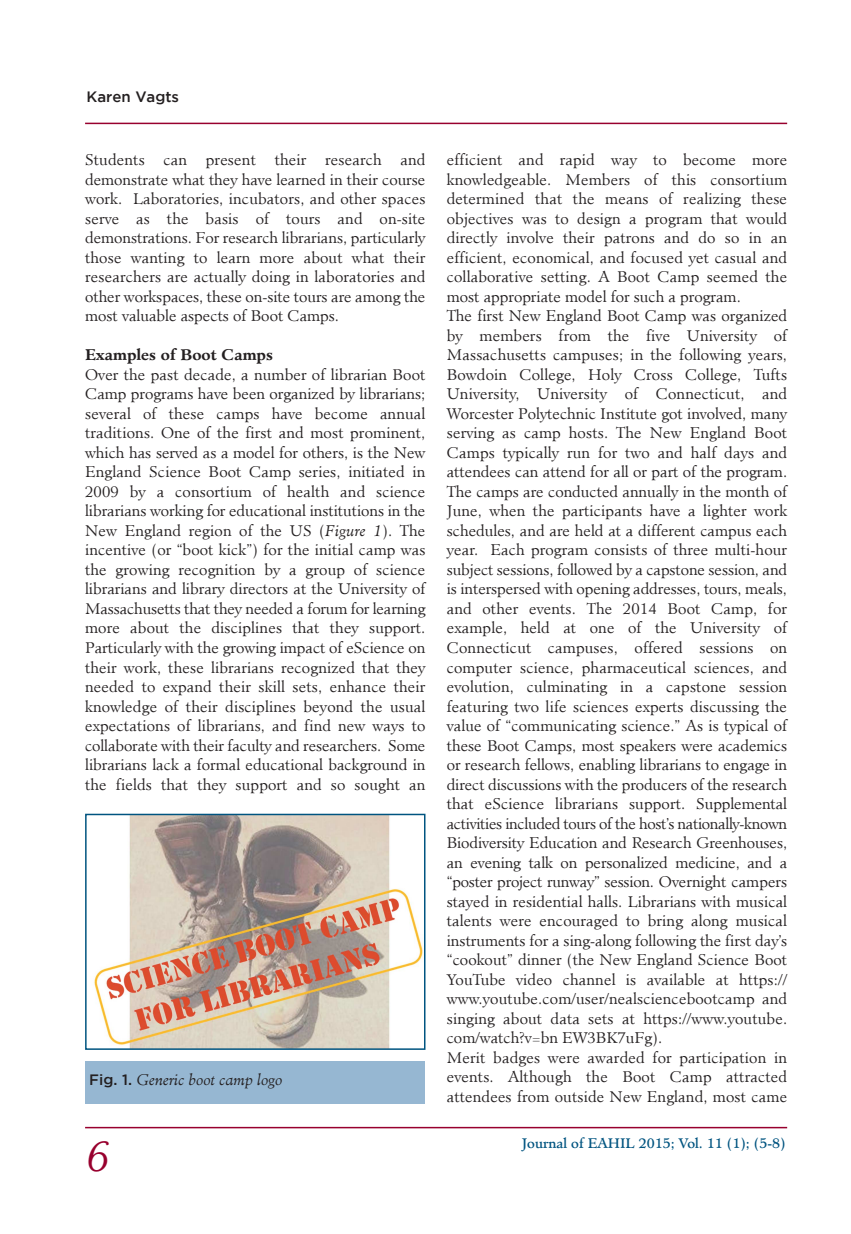
<style>
.page{position:relative;width:851px;height:1234px;background:#fff}
.page>*{position:absolute;margin:0;border:0;box-sizing:border-box;transform-origin:0 0}
.t1{font:italic 300 42px "Minister";color:#98002e}
.t2{font:300 15px/19.5px "Minister";letter-spacing:.01em;color:#231f20;text-align:justify}
.t3{font:italic 300 15px "Minister";color:#231f20}
.t4{font:700 15px "Minister";color:#231f20}
.t5{font:500 15px "Gotham";color:#231f20}
.t6{font:13.5px "Minister";color:#005480}
.s1{font-style:italic}
.s2{font-family:"Gotham";font-weight:500;font-style:normal}
</style>
<div class="page">
<hr style="left:85px;top:1126px;width:702px;height:2px;background:#98002e">
<hr style="left:85px;top:123px;width:702px;height:1px;background:#98002e">
<img style="left:94px;top:816px;width:328px;height:230px">
<div style="left:85px;top:813px;width:340px;height:236px;border:2px solid #005480"></div>
<div style="left:85px;top:1061px;width:339px;height:42px;background:#96b7d2"></div>
<p class="t5" style="left:87px;top:91px;width:94px">Karen Vagts</p>
<p class="t2" style="left:85px;top:151px;width:342px">Students can present their research and demonstrate what they have learned in their course work. Laboratories, incubators, and other spaces serve as the basis of tours and on-site demonstrations. For research librarians, particularly those wanting to learn more about what their researchers are actually doing in laboratories and other workspaces, these on-site tours are among the most valuable aspects of Boot Camps.</p>
<p class="t4" style="left:85px;top:348px;width:189px">Examples of Boot Camps</p>
<p class="t2" style="left:85px;top:365px;width:342px">Over the past decade, a number of librarian Boot Camp programs have been organized by librarians; several of these camps have become annual traditions. One of the first and most prominent, which has served as a model for others, is the New England Science Boot Camp series, initiated in 2009 by a consortium of health and science librarians working for educational institutions in the New England region of the US (<span class="s1">Figure 1</span>). The incentive (or “boot kick”) for the initial camp was the growing recognition by a group of science librarians and library directors at the University of Massachusetts that they needed a forum for learning more about the disciplines that they support.<br>Particularly with the growing impact of eScience on their work, these librarians recognized that they needed to expand their skill sets, enhance their knowledge of their disciplines beyond the usual expectations of librarians, and find new ways to collaborate with their faculty and researchers. Some librarians lack a formal educational background in the fields that they support and so sought an</p>
<p class="t3" style="left:89px;top:1072px;width:195px"><span class="s2">Fig. 1.</span> Generic boot camp logo</p>
<p class="t2" style="left:446px;top:151px;width:342px;text-align:left">efficient and rapid way to become more knowledgeable. Members of this consortium determined that the means of realizing these objectives was to design a program that would directly involve their patrons and do so in an efficient, economical, and focused yet casual and collaborative setting. A Boot Camp seemed the most appropriate model for such a program.<br>The first New England Boot Camp was organized by members from the five University of Massachusetts campuses; in the following years, Bowdoin College, Holy Cross College, Tufts University, University of Connecticut, and Worcester Polytechnic Institute got involved, many serving as camp hosts. The New England Boot Camps typically run for two and half days and attendees can attend for all or part of the program.<br>The camps are conducted annually in the month of June, when the participants have a lighter work schedules, and are held at a different campus each year. Each program consists of three multi-hour subject sessions, followed by a capstone session, and is interspersed with opening addresses, tours, meals, and other events. The 2014 Boot Camp, for example, held at one of the University of Connecticut campuses, offered sessions on computer science, pharmaceutical sciences, and evolution, culminating in a capstone session featuring two life sciences experts discussing the value of “communicating science.” As is typical of these Boot Camps, most speakers were academics or research fellows, enabling librarians to engage in direct discussions with the producers of the research that eScience librarians support. Supplemental activities included tours of the host’s nationally-known Biodiversity Education and Research Greenhouses, an evening talk on personalized medicine, and a “poster project runway” session. Overnight campers stayed in residential halls. Librarians with musical talents were encouraged to bring along musical instruments for a sing-along following the first day’s “cookout” dinner (the New England Science Boot YouTube video channel is available at https:// www.youtube.com/user/nealsciencebootcamp and singing about data sets at https://www.youtube. com/watch?v=bn EW3BK7uFg).<br>Merit badges were awarded for participation in events. Although the Boot Camp attracted attendees from outside New England, most came</p>
<h1 class="t1" style="left:87px;top:1137px;width:25px">6</h1>
<p class="t6" style="left:521px;top:1137px;width:265px">Journal of EAHIL 2015; Vol. 11 (1); (5-8)</p>
</div>
